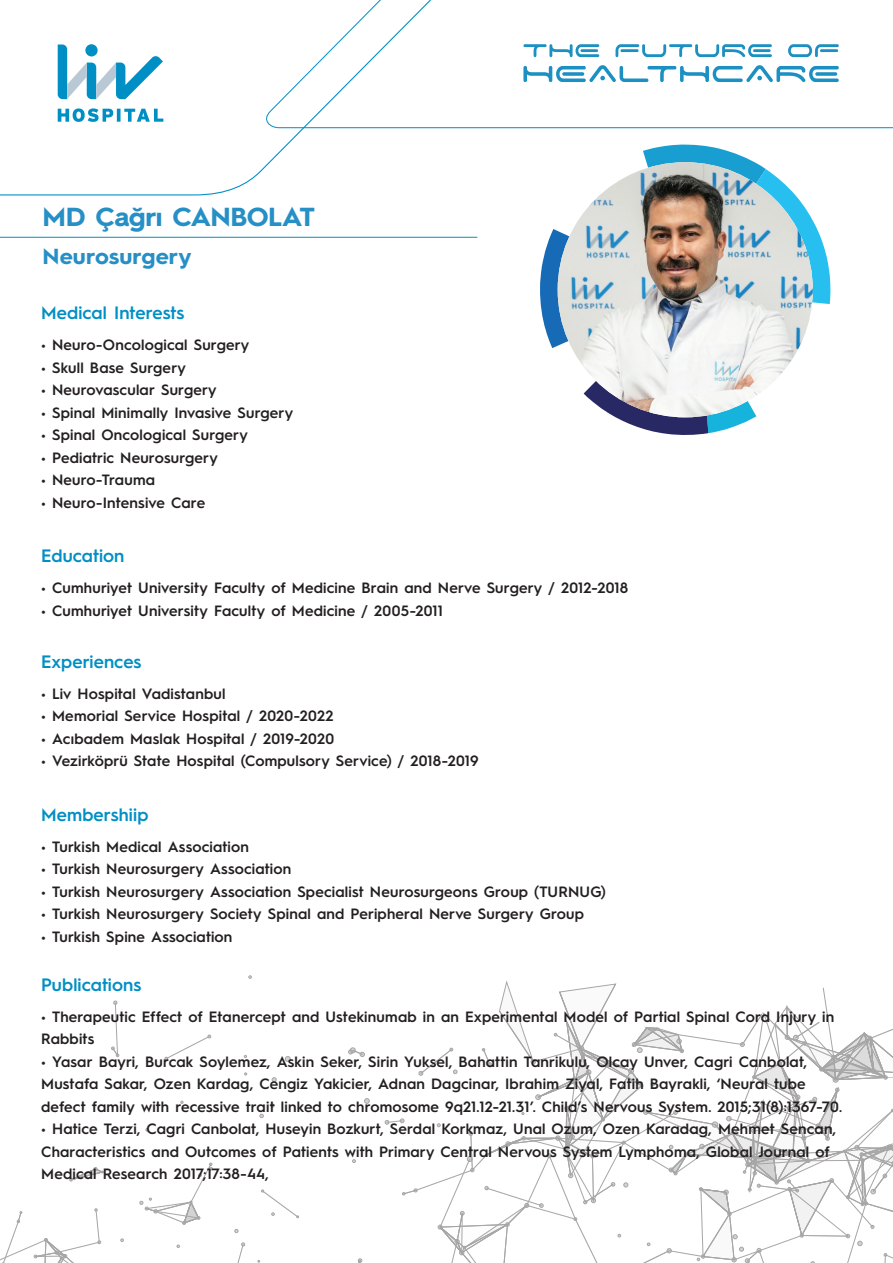
<style>
.page{position:relative;width:893px;height:1263px;background:#fff}
.page>*{position:absolute;margin:0;border:0;box-sizing:border-box;transform-origin:0 0}
.t1{font:700 26.25px "Hurme Geometric Sans 2";letter-spacing:-.02em;color:#268fc6}
.t2{font:700 21.9px "Hurme Geometric Sans 2";letter-spacing:.005em;color:#268fc6}
.t3{font:600 18px "Hurme Geometric Sans 1";letter-spacing:.005em;color:#008fc5}
.t4{font:600 15px/22.5px "Hurme Geometric Sans 1";letter-spacing:.015em;color:#231f20}
</style>
<div class="page">
<svg style="left:0;top:44px;width:453px;height:152px"></svg>
<svg style="left:261px;top:0;width:632px;height:128px"></svg>
<svg style="left:58px;top:44px;width:105px;height:55px"></svg>
<svg style="left:58px;top:108px;width:105px;height:14px"></svg>
<svg style="left:584px;top:381px;width:172px;height:54px"></svg>
<svg style="left:540px;top:229px;width:32px;height:119px"></svg>
<svg style="left:643px;top:144px;width:188px;height:160px"></svg>
<hr style="left:0;top:237px;width:477px;height:1px;background:#008fc5">
<svg style="left:285px;top:1056px;width:5px;height:6px"></svg>
<svg style="left:352px;top:1159px;width:4px;height:4px"></svg>
<svg style="left:260px;top:1114px;width:4px;height:4px"></svg>
<svg style="left:364px;top:1098px;width:5px;height:5px"></svg>
<svg style="left:272px;top:1077px;width:4px;height:5px"></svg>
<svg style="left:348px;top:1048px;width:17px;height:9px"></svg>
<svg style="left:357px;top:1258px;width:5px;height:5px"></svg>
<svg style="left:385px;top:981px;width:508px;height:282px"></svg>
<svg style="left:235px;top:1229px;width:3px;height:4px"></svg>
<svg style="left:261px;top:1190px;width:38px;height:28px"></svg>
<svg style="left:237px;top:1243px;width:8px;height:20px"></svg>
<svg style="left:111px;top:1001px;width:8px;height:56px"></svg>
<svg style="left:165px;top:1035px;width:46px;height:25px"></svg>
<svg style="left:69px;top:1167px;width:34px;height:14px"></svg>
<svg style="left:0;top:1208px;width:101px;height:55px"></svg>
<svg style="left:140px;top:1163px;width:72px;height:61px"></svg>
<svg style="left:523px;top:44px;width:316px;height:38px"></svg>
<img style="left:558px;top:162px;width:255px;height:255px;border-radius:128px">
<h1 class="t1" style="left:43px;top:198px;width:274px">MD Çağrı CANBOLAT</h1>
<h2 class="t2" style="left:43px;top:241px;width:150px">Neurosurgery</h2>
<p class="t3" style="left:41px;top:300px;width:145px">Medical Interests</p>
<p class="t4" style="left:41px;top:333px;width:210px">• Neuro-Oncological Surgery</p>
<p class="t4" style="left:41px;top:355px;width:146px">• Skull Base Surgery</p>
<p class="t4" style="left:41px;top:378px;width:177px">• Neurovascular Surgery</p>
<p class="t4" style="left:41px;top:400px;width:253px">• Spinal Minimally Invasive Surgery</p>
<p class="t4" style="left:41px;top:423px;width:208px">• Spinal Oncological Surgery</p>
<p class="t4" style="left:41px;top:445px;width:178px">• Pediatric Neurosurgery</p>
<p class="t4" style="left:41px;top:468px;width:115px">• Neuro-Trauma</p>
<p class="t4" style="left:41px;top:490px;width:165px">• Neuro-Intensive Care</p>
<p class="t3" style="left:41px;top:543px;width:85px">Education</p>
<p class="t4" style="left:41px;top:576px;width:588px">• Cumhuriyet University Faculty of Medicine Brain and Nerve Surgery / 2012-2018</p>
<p class="t4" style="left:41px;top:598px;width:403px">• Cumhuriyet University Faculty of Medicine / 2005-2011</p>
<p class="t3" style="left:41px;top:649px;width:102px">Experiences</p>
<p class="t4" style="left:41px;top:681px;width:186px">• Liv Hospital Vadistanbul</p>
<p class="t4" style="left:41px;top:704px;width:294px">• Memorial Service Hospital / 2020-2022</p>
<p class="t4" style="left:41px;top:726px;width:294px">• Acıbadem Maslak Hospital / 2019-2020</p>
<p class="t4" style="left:41px;top:749px;width:439px">• Vezirköprü State Hospital (Compulsory Service) / 2018-2019</p>
<p class="t3" style="left:41px;top:802px;width:109px">Membershiip</p>
<p class="t4" style="left:41px;top:834px;width:209px">• Turkish Medical Association</p>
<p class="t4" style="left:41px;top:857px;width:252px">• Turkish Neurosurgery Association</p>
<p class="t4" style="left:41px;top:879px;width:566px">• Turkish Neurosurgery Association Specialist Neurosurgeons Group (TURNUG)</p>
<p class="t4" style="left:41px;top:902px;width:544px">• Turkish Neurosurgery Society Spinal and Peripheral Nerve Surgery Group</p>
<p class="t4" style="left:41px;top:924px;width:193px">• Turkish Spine Association</p>
<p class="t3" style="left:41px;top:972px;width:102px">Publications</p>
<p class="t4" style="left:41px;top:1004px;width:795px">• Therapeutic Effect of Etanercept and Ustekinumab in an Experimental Model of Partial Spinal Cord Injury in<br>Rabbits</p>
<p class="t4" style="left:41px;top:1049px;width:802px">• Yasar Bayri, Burcak Soylemez, Askin Seker, Sirin Yuksel, Bahattin Tanrikulu, Olcay Unver, Cagri Canbolat,<br>Mustafa Sakar, Ozen Kardag, Cengiz Yakicier, Adnan Dagcinar, Ibrahim Ziyal, Fatih Bayrakli, ‘Neural tube defect family with recessive trait linked to chromosome 9q21.12-21.31’. Child’s Nervous System. 2015;31(8):1367-70.</p>
<p class="t4" style="left:41px;top:1117px;width:796px">• Hatice Terzi, Cagri Canbolat, Huseyin Bozkurt, Serdal Korkmaz, Unal Ozum, Ozen Karadag, Mehmet Sencan,<br>Characteristics and Outcomes of Patients with Primary Central Nervous System Lymphoma, Global Journal of<br>Medical Research 2017;17:38-44,</p>
</div>
